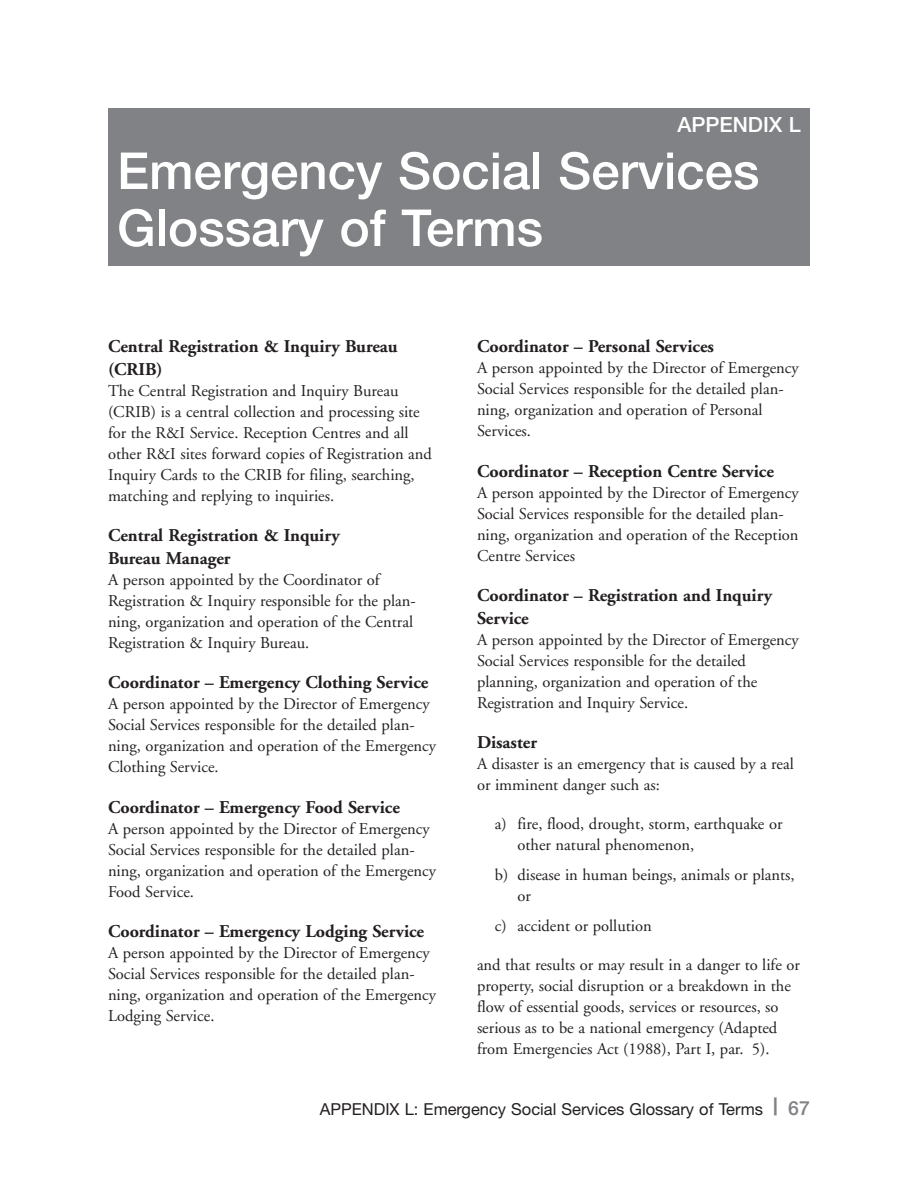
<style>
.page{position:relative;width:918px;height:1188px;background:#fff}
.page>*{position:absolute;margin:0;border:0;box-sizing:border-box;transform-origin:0 0}
.t1{font:500 51px/57px "Helvetica Neue";color:#fff}
.t2{font:500 21px "Helvetica Neue";color:#fff}
.t3{font:700 18px/22.5px "Adobe Garamond";color:#231f20}
.t4{font:16.5px/21px "Adobe Garamond";color:#231f20}
.t5{font:16.5px "Helvetica Neue";color:#231f20}
.s1{font-weight:500;font-size:24px;color:#808285}
.s2{font-weight:500;font-size:19.5px;color:#808285}
</style>
<div class="page">
<div style="left:108px;top:108px;width:702px;height:158px;background:#808285"></div>
<p class="t2" style="left:678px;top:117px;width:125px">APPENDIX L</p>
<h1 class="t1" style="left:117px;top:147px;width:644px">Emergency Social Services<br>Glossary of Terms</h1>
<p class="t3" style="left:108px;top:337px;width:291px">Central Registration &amp; Inquiry Bureau (CRIB)</p>
<p class="t4" style="left:108px;top:381px;width:325px">The Central Registration and Inquiry Bureau (CRIB) is a central collection and processing site for the R&amp;I Service. Reception Centres and all other R&amp;I sites forward copies of Registration and Inquiry Cards to the CRIB for filing, searching, matching and replying to inquiries.</p>
<p class="t3" style="left:108px;top:526px;width:233px">Central Registration &amp; Inquiry<br>Bureau Manager</p>
<p class="t4" style="left:108px;top:570px;width:309px">A person appointed by the Coordinator of Registration &amp; Inquiry responsible for the plan&shy;ning, organization and operation of the Central Registration &amp; Inquiry Bureau.</p>
<p class="t3" style="left:108px;top:673px;width:322px">Coordinator – Emergency Clothing Service</p>
<p class="t4" style="left:108px;top:695px;width:330px">A person appointed by the Director of Emergency Social Services responsible for the detailed plan&shy;ning, organization and operation of the Emergency Clothing Service.</p>
<p class="t3" style="left:108px;top:797px;width:293px">Coordinator – Emergency Food Service</p>
<p class="t4" style="left:108px;top:819px;width:330px">A person appointed by the Director of Emergency Social Services responsible for the detailed plan&shy;ning, organization and operation of the Emergency Food Service.</p>
<p class="t3" style="left:108px;top:922px;width:318px">Coordinator – Emergency Lodging Service</p>
<p class="t4" style="left:108px;top:944px;width:330px">A person appointed by the Director of Emergency Social Services responsible for the detailed plan&shy;ning, organization and operation of the Emergency Lodging Service.</p>
<p class="t3" style="left:477px;top:337px;width:239px">Coordinator – Personal Services</p>
<p class="t4" style="left:477px;top:359px;width:323px">A person appointed by the Director of Emergency Social Services responsible for the detailed plan&shy;ning, organization and operation of Personal Services.</p>
<p class="t3" style="left:477px;top:461px;width:298px">Coordinator – Reception Centre Service</p>
<p class="t4" style="left:477px;top:483px;width:323px">A person appointed by the Director of Emergency Social Services responsible for the detailed plan&shy;ning, organization and operation of the Reception Centre Services</p>
<p class="t3" style="left:477px;top:586px;width:297px">Coordinator – Registration and Inquiry<br>Service</p>
<p class="t4" style="left:477px;top:630px;width:323px">A person appointed by the Director of Emergency Social Services responsible for the detailed planning, organization and operation of the Registration and Inquiry Service.</p>
<p class="t3" style="left:477px;top:733px;width:62px">Disaster</p>
<p class="t4" style="left:477px;top:755px;width:318px">A disaster is an emergency that is caused by a real or imminent danger such as:</p>
<p class="t4" style="left:517px;top:815px;width:267px;text-indent:-22px">a) fire, flood, drought, storm, earthquake or other natural phenomenon,</p>
<p class="t4" style="left:517px;top:866px;width:279px;text-indent:-22px">b) disease in human beings, animals or plants, or</p>
<p class="t4" style="left:495px;top:917px;width:158px">c) accident or pollution</p>
<p class="t4" style="left:477px;top:956px;width:324px">and that results or may result in a danger to life or property, social disruption or a breakdown in the flow of essential goods, services or resources, so serious as to be a national emergency (Adapted from Emergencies Act (1988), Part I, par. 5).</p>
<p class="t5" style="left:320px;top:1103px;width:492px">APPENDIX L: Emergency Social Services Glossary of Terms <span class="s1">|</span> <span class="s2">67</span></p>
</div>
